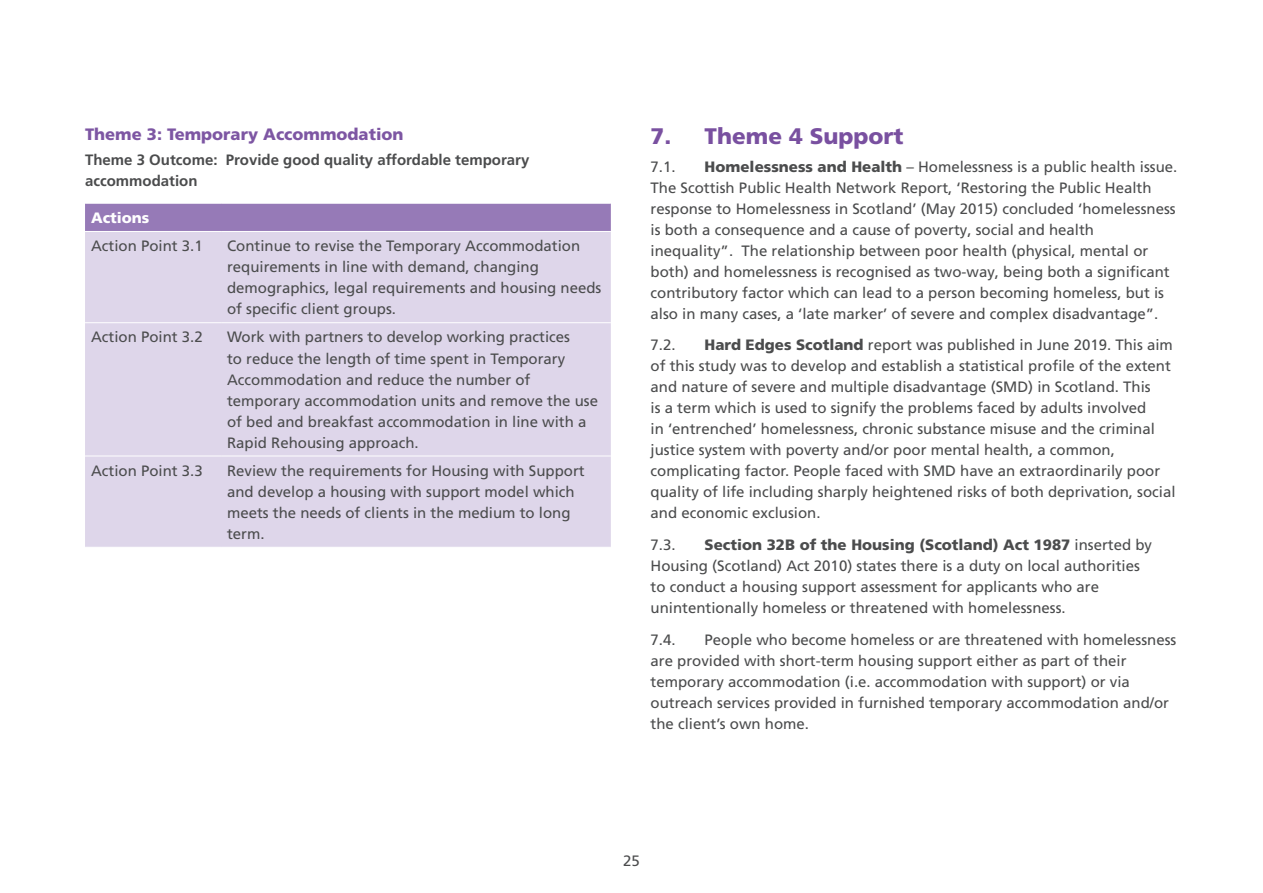
<style>
.page{position:relative;width:1263px;height:893px;background:#fff}
.page>*{position:absolute;margin:0;border:0;box-sizing:border-box;transform-origin:0 0}
.Heading{font:900 22.5px "Frutiger LT Pro";color:#7950a0}
.Subheading{font:900 16.5px "Frutiger LT Pro";color:#7d56a3}
.Body_Text{font:15px/21px "Frutiger LT Pro";color:#4b4c4d}
.Body_Text-2{font:700 15px/21px "Frutiger LT Pro";color:#4b4c4d}
.Body_Text-3{font:900 15px "Frutiger LT Pro";color:#fff}
.s1{font-weight:900}
</style>
<div class="page">
<div style="left:85px;top:204px;width:526px;height:27px;background:#967ab7"></div>
<div style="left:85px;top:232px;width:526px;height:315px;background:#ded6ea"></div>
<hr style="left:85px;top:322px;width:136px;height:1px;background:#fff">
<hr style="left:221px;top:322px;width:390px;height:1px;background:#fff">
<hr style="left:85px;top:456px;width:136px;height:1px;background:#fff">
<hr style="left:221px;top:456px;width:390px;height:1px;background:#fff">
<p class="Subheading" style="left:85px;top:124px;width:320px">Theme 3: Temporary Accommodation</p>
<p class="Body_Text-2" style="left:85px;top:149px;width:446px">Theme 3 Outcome: Provide good quality affordable temporary accommodation</p>
<p class="Body_Text-3" style="left:91px;top:209px;width:60px">Actions</p>
<p class="Body_Text" style="left:91px;top:236px;width:113px">Action Point 3.1</p>
<p class="Body_Text" style="left:227px;top:236px;width:376px">Continue to revise the Temporary Accommodation requirements in line with demand, changing demographics, legal requirements and housing needs of specific client groups.</p>
<p class="Body_Text" style="left:91px;top:327px;width:113px">Action Point 3.2</p>
<p class="Body_Text" style="left:227px;top:327px;width:372px">Work with partners to develop working practices<br>to reduce the length of time spent in Temporary Accommodation and reduce the number of temporary accommodation units and remove the use of bed and breakfast accommodation in line with a Rapid Rehousing approach.</p>
<p class="Body_Text" style="left:91px;top:460px;width:113px">Action Point 3.3</p>
<p class="Body_Text" style="left:227px;top:460px;width:359px">Review the requirements for Housing with Support and develop a housing with support model which meets the needs of clients in the medium to long term.</p>
<p class="Heading" style="left:651px;top:123px;width:254px">7. Theme 4 Support</p>
<p class="Body_Text" style="left:651px;top:156px;width:27px">7.1.</p>
<p class="Body_Text" style="left:651px;top:156px;width:528px;text-indent:54px"><span class="s1">Homelessness and Health</span> – Homelessness is a public health issue.<br>The Scottish Public Health Network Report, ‘Restoring the Public Health response to Homelessness in Scotland’ (May 2015) concluded ‘homelessness is both a consequence and a cause of poverty, social and health inequality”. The relationship between poor health (physical, mental or both) and homelessness is recognised as two-way, being both a significant contributory factor which can lead to a person becoming homeless, but is also in many cases, a ‘late marker’ of severe and complex disadvantage”.</p>
<p class="Body_Text" style="left:651px;top:335px;width:27px">7.2.</p>
<p class="Body_Text" style="left:651px;top:335px;width:526px;text-indent:54px"><span class="s1">Hard Edges Scotland</span> report was published in June 2019. This aim of this study was to develop and establish a statistical profile of the extent and nature of severe and multiple disadvantage (SMD) in Scotland. This<br>is a term which is used to signify the problems faced by adults involved<br>in ‘entrenched’ homelessness, chronic substance misuse and the criminal justice system with poverty and/or poor mental health, a common, complicating factor. People faced with SMD have an extraordinarily poor quality of life including sharply heightened risks of both deprivation, social and economic exclusion.</p>
<p class="Body_Text" style="left:651px;top:534px;width:27px">7.3.</p>
<p class="Body_Text" style="left:651px;top:534px;width:503px;text-indent:54px"><span class="s1">Section 32B of the Housing (Scotland) Act 1987</span> inserted by Housing (Scotland) Act 2010) states there is a duty on local authorities to conduct a housing support assessment for applicants who are unintentionally homeless or threatened with homelessness.</p>
<p class="Body_Text" style="left:651px;top:629px;width:27px">7.4.</p>
<p class="Body_Text" style="left:651px;top:629px;width:527px;text-indent:54px">People who become homeless or are threatened with homelessness are provided with short-term housing support either as part of their temporary accommodation (i.e. accommodation with support) or via outreach services provided in furnished temporary accommodation and/or the client’s own home.</p>
<p class="Body_Text" style="left:623px;top:850px;width:18px">25</p>
</div>
